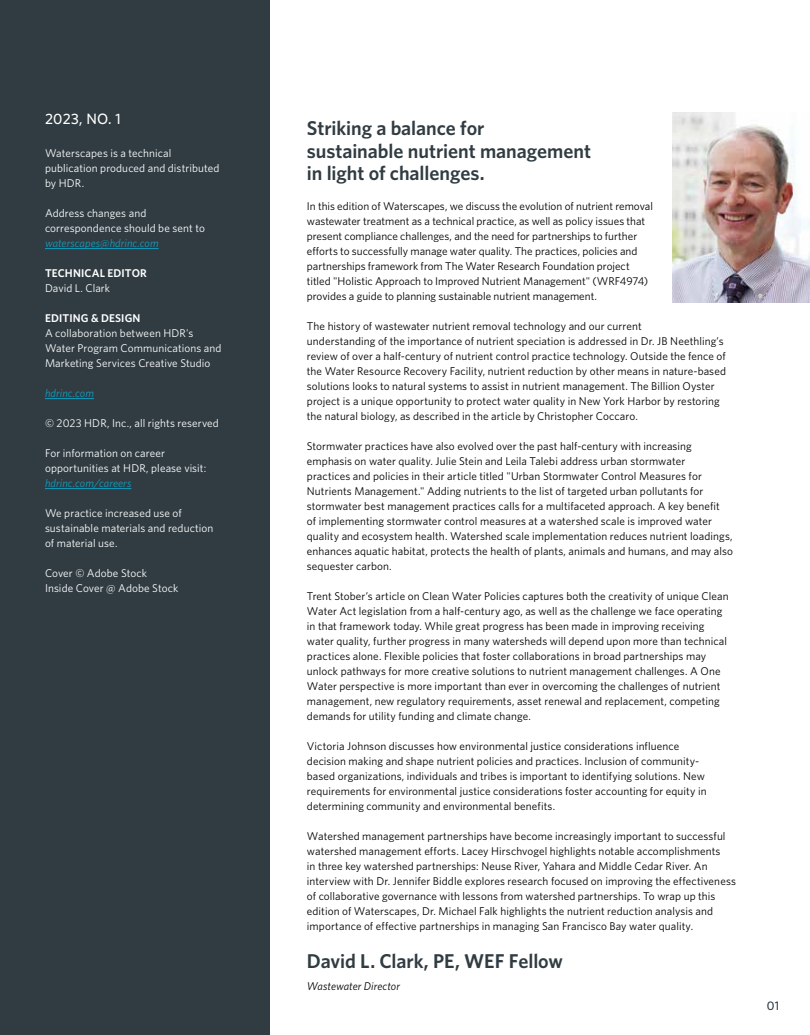
<style>
.page{position:relative;width:810px;height:1035px;background:#fff}
.page>*{position:absolute;margin:0;border:0;box-sizing:border-box;transform-origin:0 0}
.t1{font:600 20px/22.5px "Whitney";letter-spacing:-.005em;color:#303c42}
.t2{font:500 15px "Whitney";letter-spacing:.02em;color:#fff}
.t3{font:500 12.5px "Whitney";color:#303c42}
.t4{font:11.25px/15px "Whitney";letter-spacing:.005em;color:#000}
.t5{font:11.25px/15px "Whitney";letter-spacing:.01em;color:#fff}
.t6{font:italic 11.25px "Whitney";letter-spacing:.005em;color:#129dc0}
.t7{font:600 11.25px "Whitney";letter-spacing:.015em;color:#fff}
.t8{font:italic 11.25px "Whitney";letter-spacing:.005em;color:#000}
</style>
<div class="page">
<div style="left:0;top:0;width:270px;height:1035px;background:#303c42"></div>
<hr style="left:45px;top:248px;width:114px;height:1px;background:#129dc0">
<hr style="left:45px;top:398px;width:49px;height:1px;background:#129dc0">
<hr style="left:45px;top:488px;width:86px;height:1px;background:#129dc0">
<img style="left:673px;top:113px;width:137px;height:189px">
<h2 class="t2" style="left:45px;top:109px;width:77px">2023, NO. 1</h2>
<p class="t5" style="left:45px;top:146px;width:176px">Waterscapes is a technical publication produced and distributed by HDR.</p>
<p class="t5" style="left:45px;top:206px;width:161px">Address changes and correspondence should be sent to</p>
<p class="t6" style="left:45px;top:236px;width:115px">waterscapes@hdrinc.com</p>
<p class="t7" style="left:45px;top:266px;width:103px">TECHNICAL EDITOR</p>
<p class="t5" style="left:45px;top:281px;width:67px">David L. Clark</p>
<p class="t7" style="left:45px;top:311px;width:97px">EDITING &amp; DESIGN</p>
<p class="t5" style="left:45px;top:326px;width:178px">A collaboration between HDR's<br>Water Program Communications and<br>Marketing Services Creative Studio</p>
<p class="t6" style="left:45px;top:386px;width:50px">hdrinc.com</p>
<p class="t5" style="left:45px;top:416px;width:175px">© 2023 HDR, Inc., all rights reserved</p>
<p class="t5" style="left:45px;top:446px;width:163px">For information on career opportunities at HDR, please visit:</p>
<p class="t6" style="left:45px;top:476px;width:88px">hdrinc.com/careers</p>
<p class="t5" style="left:45px;top:506px;width:170px">We practice increased use of sustainable materials and reduction of material use.</p>
<p class="t5" style="left:45px;top:566px;width:135px">Cover © Adobe Stock<br>Inside Cover @ Adobe Stock</p>
<h1 class="t1" style="left:307px;top:116px;width:286px">Striking a balance for<br>sustainable nutrient management in light of challenges.</h1>
<p class="t4" style="left:307px;top:198px;width:348px">In this edition of Waterscapes, we discuss the evolution of nutrient removal wastewater treatment as a technical practice, as well as policy issues that present compliance challenges, and the need for partnerships to further efforts to successfully manage water quality. The practices, policies and partnerships framework from The Water Research Foundation project titled "Holistic Approach to Improved Nutrient Management" (WRF4974) provides a guide to planning sustainable nutrient management.</p>
<p class="t4" style="left:307px;top:318px;width:421px">The history of wastewater nutrient removal technology and our current<br>understanding of the importance of nutrient speciation is addressed in Dr. JB Neethling’s review of over a half-century of nutrient control practice technology. Outside the fence of the Water Resource Recovery Facility, nutrient reduction by other means in nature-based solutions looks to natural systems to assist in nutrient management. The Billion Oyster project is a unique opportunity to protect water quality in New York Harbor by restoring the natural biology, as described in the article by Christopher Coccaro.</p>
<p class="t4" style="left:307px;top:438px;width:428px">Stormwater practices have also evolved over the past half-century with increasing emphasis on water quality. Julie Stein and Leila Talebi address urban stormwater<br>practices and policies in their article titled "Urban Stormwater Control Measures for Nutrients Management." Adding nutrients to the list of targeted urban pollutants for stormwater best management practices calls for a multifaceted approach. A key benefit<br>of implementing stormwater control measures at a watershed scale is improved water quality and ecosystem health. Watershed scale implementation reduces nutrient loadings, enhances aquatic habitat, protects the health of plants, animals and humans, and may also sequester carbon.</p>
<p class="t4" style="left:307px;top:588px;width:423px">Trent Stober’s article on Clean Water Policies captures both the creativity of unique Clean Water Act legislation from a half-century ago, as well as the challenge we face operating in that framework today. While great progress has been made in improving receiving water quality, further progress in many watersheds will depend upon more than technical practices alone. Flexible policies that foster collaborations in broad partnerships may unlock pathways for more creative solutions to nutrient management challenges. A One Water perspective is more important than ever in overcoming the challenges of nutrient management, new regulatory requirements, asset renewal and replacement, competing demands for utility funding and climate change.</p>
<p class="t4" style="left:307px;top:738px;width:401px">Victoria Johnson discusses how environmental justice considerations influence decision making and shape nutrient policies and practices. Inclusion of community&shy;based organizations, individuals and tribes is important to identifying solutions. New requirements for environmental justice considerations foster accounting for equity in determining community and environmental benefits.</p>
<p class="t4" style="left:307px;top:828px;width:431px">Watershed management partnerships have become increasingly important to successful watershed management efforts. Lacey Hirschvogel highlights notable accomplishments<br>in three key watershed partnerships: Neuse River, Yahara and Middle Cedar River. An interview with Dr. Jennifer Biddle explores research focused on improving the effectiveness of collaborative governance with lessons from watershed partnerships. To wrap up this edition of Waterscapes, Dr. Michael Falk highlights the nutrient reduction analysis and importance of effective partnerships in managing San Francisco Bay water quality.</p>
<h1 class="t1" style="left:307px;top:949px;width:258px">David L. Clark, PE, WEF Fellow</h1>
<p class="t8" style="left:307px;top:979px;width:95px">Wastewater Director</p>
<p class="t3" style="left:767px;top:997px;width:14px">01</p>
</div>
